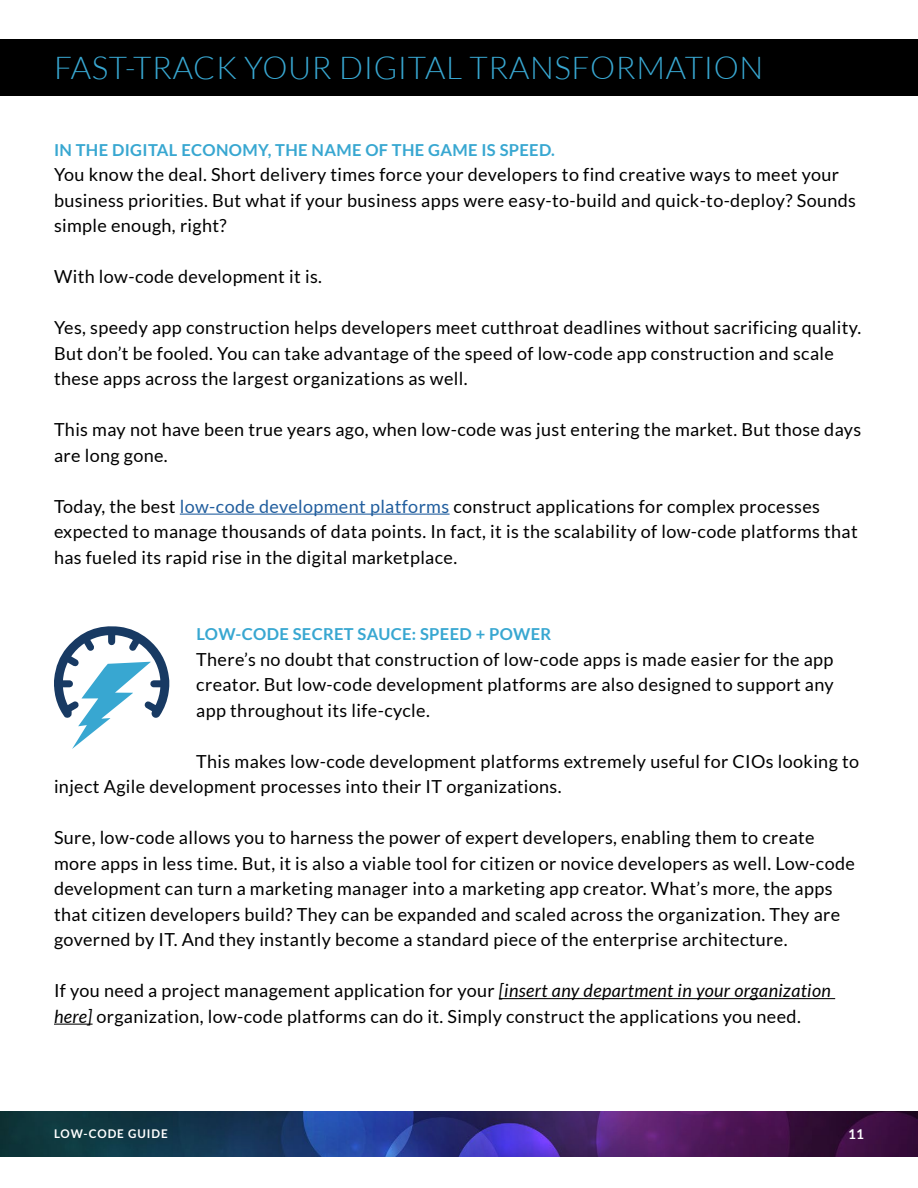
<style>
.page{position:relative;width:918px;height:1188px;background:#fff}
.page>*{position:absolute;margin:0;border:0;box-sizing:border-box;transform-origin:0 0}
.t1{font:300 31.5px "Lato";letter-spacing:.02em;color:#38a7d1}
.t2{font:18px/25.5px "Lato";letter-spacing:.02em;color:#000}
.t3{font:700 16.5px "Lato";letter-spacing:.02em;color:#38a7d1}
.t4{font:700 13.5px "Lato";color:#fff}
.t5{font:700 12px "Lato";letter-spacing:.08em;color:#fff}
.s1{color:#215e9e}
.s2{font-style:italic}
</style>
<div class="page">
<img style="left:0;top:1111px;width:918px;height:46px">
<div style="left:0;top:39px;width:918px;height:57px;background:#000"></div>
<hr style="left:180px;top:514px;width:270px;height:1px;background:#215e9e">
<hr style="left:499px;top:998px;width:336px;height:1px;background:#000">
<hr style="left:54px;top:1024px;width:39px;height:1px;background:#000">
<svg style="left:54px;top:626px;width:115px;height:123px"></svg>
<h1 class="t1" style="left:54px;top:51px;width:711px">FAST-TRACK YOUR DIGITAL TRANSFORMATION</h1>
<p class="t3" style="left:54px;top:140px;width:502px">IN THE DIGITAL ECONOMY, THE NAME OF THE GAME IS SPEED.</p>
<p class="t2" style="left:54px;top:162px;width:804px">You know the deal. Short delivery times force your developers to find creative ways to meet your business priorities. But what if your business apps were easy-to-build and quick-to-deploy? Sounds simple enough, right?</p>
<p class="t2" style="left:54px;top:264px;width:270px">With low-code development it is.</p>
<p class="t2" style="left:54px;top:315px;width:809px">Yes, speedy app construction helps developers meet cutthroat deadlines without sacrificing quality.<br>But don’t be fooled. You can take advantage of the speed of low-code app construction and scale these apps across the largest organizations as well.</p>
<p class="t2" style="left:54px;top:417px;width:809px">This may not have been true years ago, when low-code was just entering the market. But those days are long gone.</p>
<p class="t2" style="left:54px;top:493px;width:805px">Today, the best <span class="s1">low-code development platforms</span> construct applications for complex processes expected to manage thousands of data points. In fact, it is the scalability of low-code platforms that has fueled its rapid rise in the digital marketplace.</p>
<p class="t3" style="left:197px;top:625px;width:356px">LOW-CODE SECRET SAUCE: SPEED + POWER</p>
<p class="t2" style="left:196px;top:646px;width:639px;text-align:justify">There’s no doubt that construction of low-code apps is made easier for the app creator. But low-code development platforms are also designed to support any app throughout its life-cycle.</p>
<p class="t2" style="left:54px;top:748px;width:807px;text-indent:142px">This makes low-code development platforms extremely useful for CIOs looking to inject Agile development processes into their IT organizations.</p>
<p class="t2" style="left:54px;top:825px;width:802px">Sure, low-code allows you to harness the power of expert developers, enabling them to create more apps in less time. But, it is also a viable tool for citizen or novice developers as well. Low-code development can turn a marketing manager into a marketing app creator. What’s more, the apps that citizen developers build? They can be expanded and scaled across the organization. They are governed by IT. And they instantly become a standard piece of the enterprise architecture.</p>
<p class="t2" style="left:54px;top:978px;width:778px">If you need a project management application for your <span class="s2">[insert any department in your organization here]</span> organization, low-code platforms can do it. Simply construct the applications you need.</p>
<p class="t5" style="left:54px;top:1126px;width:115px">LOW-CODE GUIDE</p>
<p class="t4" style="left:848px;top:1126px;width:17px">11</p>
</div>
